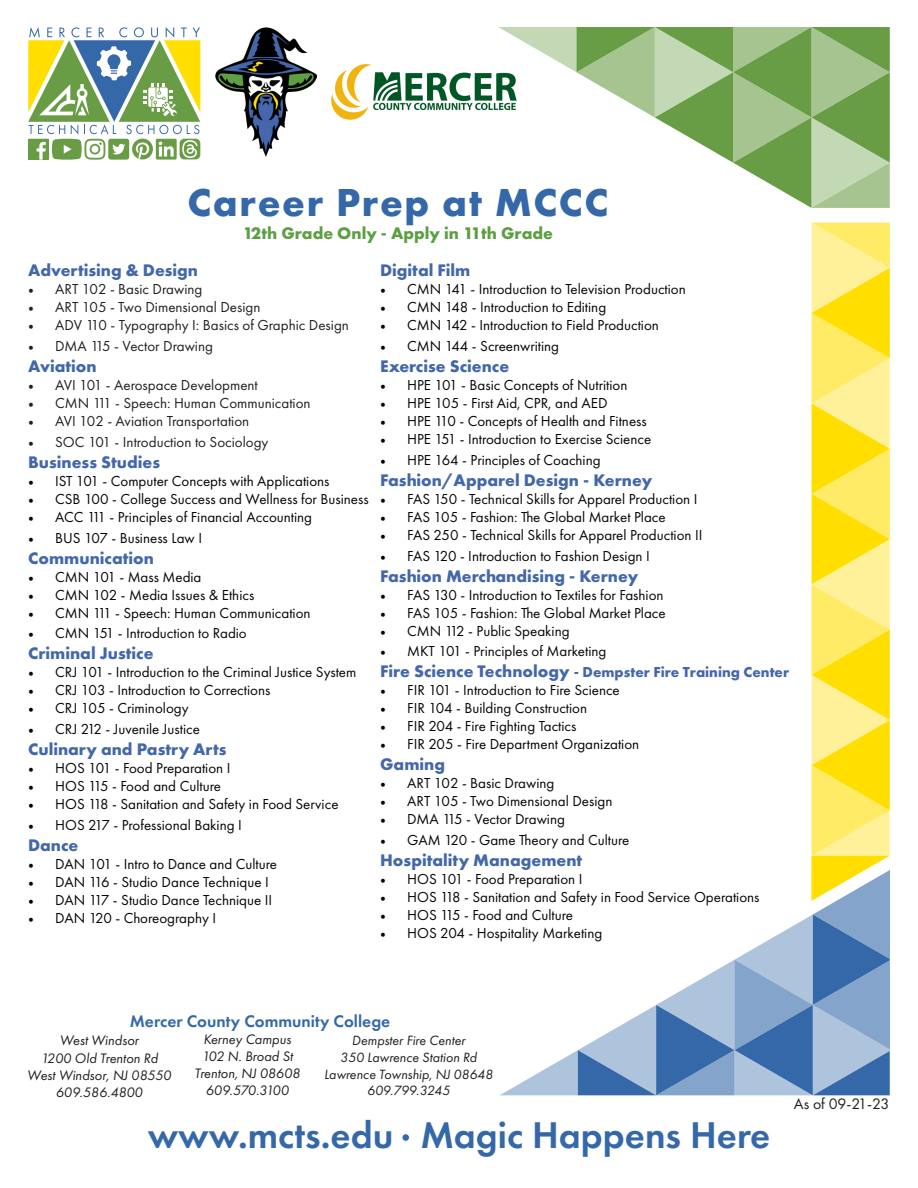
<style>
.page{position:relative;width:918px;height:1188px;background:#fff}
.page>*{position:absolute;margin:0;border:0;box-sizing:border-box;transform-origin:0 0}
.t1{font:700 40.5px "Futura PT";letter-spacing:.04em;color:#3468a9}
.t2{font:600 38.55px "Futura PT";color:#3468a9}
.t3{font:700 17.4px "Futura PT";color:#4367ab}
.t4{font:700 17.4px "Futura PT";color:#5c9f43}
.t5{font:600 17.4px "Futura PT";color:#3468a9}
.t6{font:15.75px "Futura PT";color:#231f20}
.t7{font:15px "Futura PT";color:#040503}
.t8{font:15px "Futura PT";color:#231f20}
.t9{font:700 15px "Futura PT";color:#4367ab}
.t10{font:italic 14.25px "Futura PT";color:#231f20}
.t11{font:italic 14.25px "Futura PT";letter-spacing:-.04em;color:#231f20}
.t12{font:italic 13.95px "Futura PT";color:#231f20}
.s1{font-family:"Minion Pro"}
.s2{font-size:17.4px}
</style>
<div class="page">
<svg style="left:500px;top:223px;width:390px;height:872px"></svg>
<svg style="left:498px;top:27px;width:392px;height:181px"></svg>
<svg style="left:28px;top:27px;width:172px;height:133px"></svg>
<div style="left:402px;top:1134px;width:8px;height:7px;background:#3468a9;border-radius:50%"></div>
<div style="left:402px;top:1133px;width:8px;height:9px;border:1px solid #fff;border-radius:50%"></div>
<img style="left:215px;top:27px;width:102px;height:129px">
<img style="left:331px;top:64px;width:186px;height:55px">
<p class="t1" style="left:187px;top:176px;width:422px">Career Prep at MCCC</p>
<p class="t3" style="left:28px;top:259px;width:171px">Advertising &amp; Design</p>
<p class="t8" style="left:28px;top:280px;width:176px"><span class="s1">•</span> ART 102 - Basic Drawing</p>
<p class="t8" style="left:28px;top:298px;width:234px"><span class="s1">•</span> ART 105 - Two Dimensional Design</p>
<p class="t8" style="left:28px;top:316px;width:322px"><span class="s1">•</span> ADV 110 - Typography I: Basics of Graphic Design</p>
<p class="t8" style="left:28px;top:337px;width:186px"><span class="s1">•</span> DMA 115 - Vector Drawing</p>
<p class="t3" style="left:28px;top:355px;width:70px">Aviation</p>
<p class="t8" style="left:28px;top:376px;width:231px"><span class="s1">•</span> AVI 101 - Aerospace Development</p>
<p class="t8" style="left:28px;top:394px;width:284px"><span class="s1">•</span> CMN 111 - Speech: Human Communication</p>
<p class="t8" style="left:28px;top:412px;width:223px"><span class="s1">•</span> AVI 102 - Aviation Transportation</p>
<p class="t8" style="left:28px;top:433px;width:242px"><span class="s1">•</span> SOC 101 - Introduction to Sociology</p>
<p class="t3" style="left:28px;top:451px;width:133px">Business Studies</p>
<p class="t7" style="left:28px;top:472px;width:303px"><span class="s1">•</span> IST 101 - Computer Concepts with Applications</p>
<p class="t7" style="left:28px;top:490px;width:342px"><span class="s1">•</span> CSB 100 - College Success and Wellness for Business</p>
<p class="t7" style="left:28px;top:508px;width:286px"><span class="s1">•</span> ACC 111 - Principles of Financial Accounting</p>
<p class="t7" style="left:28px;top:529px;width:175px"><span class="s1">•</span> BUS 107 - Business Law I</p>
<p class="t3" style="left:28px;top:547px;width:127px">Communication</p>
<p class="t7" style="left:28px;top:568px;width:175px"><span class="s1">•</span> CMN 101 - Mass Media</p>
<p class="t7" style="left:28px;top:586px;width:228px"><span class="s1">•</span> CMN 102 - Media Issues &amp; Ethics</p>
<p class="t7" style="left:28px;top:604px;width:284px"><span class="s1">•</span> CMN 111 - Speech: Human Communication</p>
<p class="t7" style="left:28px;top:625px;width:220px"><span class="s1">•</span> CMN 151 - Introduction to Radio</p>
<p class="t3" style="left:28px;top:642px;width:127px">Criminal Justice</p>
<p class="t7" style="left:28px;top:663px;width:330px"><span class="s1">•</span> CRJ 101 - Introduction to the Criminal Justice System</p>
<p class="t7" style="left:28px;top:681px;width:244px"><span class="s1">•</span> CRJ 103 - Introduction to Corrections</p>
<p class="t7" style="left:28px;top:699px;width:162px"><span class="s1">•</span> CRJ 105 - Criminology</p>
<p class="t7" style="left:28px;top:720px;width:173px"><span class="s1">•</span> CRJ 212 - Juvenile Justice</p>
<p class="t3" style="left:28px;top:738px;width:200px">Culinary and Pastry Arts</p>
<p class="t7" style="left:28px;top:759px;width:204px"><span class="s1">•</span> HOS 101 - Food Preparation I</p>
<p class="t7" style="left:28px;top:777px;width:194px"><span class="s1">•</span> HOS 115 - Food and Culture</p>
<p class="t7" style="left:28px;top:795px;width:312px"><span class="s1">•</span> HOS 118 - Sanitation and Safety in Food Service</p>
<p class="t7" style="left:28px;top:816px;width:215px"><span class="s1">•</span> HOS 217 - Professional Baking I</p>
<p class="t3" style="left:28px;top:834px;width:52px">Dance</p>
<p class="t7" style="left:28px;top:855px;width:250px"><span class="s1">•</span> DAN 101 - Intro to Dance and Culture</p>
<p class="t7" style="left:28px;top:873px;width:242px"><span class="s1">•</span> DAN 116 - Studio Dance Technique I</p>
<p class="t7" style="left:28px;top:891px;width:246px"><span class="s1">•</span> DAN 117 - Studio Dance Technique II</p>
<p class="t7" style="left:28px;top:909px;width:189px"><span class="s1">•</span> DAN 120 - Choreography I</p>
<p class="t4" style="left:243px;top:222px;width:312px">12th Grade Only - Apply in 11th Grade</p>
<p class="t3" style="left:380px;top:259px;width:92px">Digital Film</p>
<p class="t7" style="left:380px;top:280px;width:307px"><span class="s1">•</span> CMN 141 - Introduction to Television Production</p>
<p class="t7" style="left:380px;top:298px;width:228px"><span class="s1">•</span> CMN 148 - Introduction to Editing</p>
<p class="t7" style="left:380px;top:316px;width:280px"><span class="s1">•</span> CMN 142 - Introduction to Field Production</p>
<p class="t7" style="left:380px;top:337px;width:181px"><span class="s1">•</span> CMN 144 - Screenwriting</p>
<p class="t3" style="left:380px;top:355px;width:131px">Exercise Science</p>
<p class="t7" style="left:380px;top:376px;width:249px"><span class="s1">•</span> HPE 101 - Basic Concepts of Nutrition</p>
<p class="t7" style="left:380px;top:394px;width:229px"><span class="s1">•</span> HPE 105 - First Aid, CPR, and AED</p>
<p class="t7" style="left:380px;top:412px;width:268px"><span class="s1">•</span> HPE 110 - Concepts of Health and Fitness</p>
<p class="t7" style="left:380px;top:430px;width:273px"><span class="s1">•</span> HPE 151 - Introduction to Exercise Science</p>
<p class="t7" style="left:380px;top:451px;width:222px"><span class="s1">•</span> HPE 164 - Principles of Coaching</p>
<p class="t3" style="left:380px;top:469px;width:274px">Fashion/Apparel Design - Kerney</p>
<p class="t7" style="left:380px;top:490px;width:319px"><span class="s1">•</span> FAS 150 - Technical Skills for Apparel Production I</p>
<p class="t7" style="left:380px;top:508px;width:287px"><span class="s1">•</span> FAS 105 - Fashion: The Global Market Place</p>
<p class="t7" style="left:380px;top:526px;width:324px"><span class="s1">•</span> FAS 250 - Technical Skills for Apparel Production II</p>
<p class="t7" style="left:380px;top:547px;width:271px"><span class="s1">•</span> FAS 120 - Introduction to Fashion Design I</p>
<p class="t3" style="left:380px;top:565px;width:260px">Fashion Merchandising - Kerney</p>
<p class="t7" style="left:380px;top:586px;width:285px"><span class="s1">•</span> FAS 130 - Introduction to Textiles for Fashion</p>
<p class="t7" style="left:380px;top:604px;width:287px"><span class="s1">•</span> FAS 105 - Fashion: The Global Market Place</p>
<p class="t7" style="left:380px;top:622px;width:191px"><span class="s1">•</span> CMN 112 - Public Speaking</p>
<p class="t7" style="left:380px;top:643px;width:228px"><span class="s1">•</span> MKT 101 - Principles of Marketing</p>
<p class="t9" style="left:380px;top:663px;width:411px"><span class="s2">Fire Science Technology</span> - Dempster Fire Training Center</p>
<p class="t7" style="left:380px;top:681px;width:241px"><span class="s1">•</span> FIR 101 - Introduction to Fire Science</p>
<p class="t7" style="left:380px;top:699px;width:209px"><span class="s1">•</span> FIR 104 - Building Construction</p>
<p class="t7" style="left:380px;top:717px;width:198px"><span class="s1">•</span> FIR 204 - Fire Fighting Tactics</p>
<p class="t7" style="left:380px;top:735px;width:261px"><span class="s1">•</span> FIR 205 - Fire Department Organization</p>
<p class="t3" style="left:380px;top:753px;width:66px">Gaming</p>
<p class="t7" style="left:380px;top:774px;width:176px"><span class="s1">•</span> ART 102 - Basic Drawing</p>
<p class="t7" style="left:380px;top:792px;width:234px"><span class="s1">•</span> ART 105 - Two Dimensional Design</p>
<p class="t7" style="left:380px;top:810px;width:186px"><span class="s1">•</span> DMA 115 - Vector Drawing</p>
<p class="t7" style="left:380px;top:831px;width:251px"><span class="s1">•</span> GAM 120 - Game Theory and Culture</p>
<p class="t3" style="left:380px;top:849px;width:204px">Hospitality Management</p>
<p class="t7" style="left:380px;top:870px;width:204px"><span class="s1">•</span> HOS 101 - Food Preparation I</p>
<p class="t7" style="left:380px;top:888px;width:381px"><span class="s1">•</span> HOS 118 - Sanitation and Safety in Food Service Operations</p>
<p class="t7" style="left:380px;top:906px;width:194px"><span class="s1">•</span> HOS 115 - Food and Culture</p>
<p class="t7" style="left:380px;top:924px;width:224px"><span class="s1">•</span> HOS 204 - Hospitality Marketing</p>
<p class="t5" style="left:130px;top:1011px;width:262px">Mercer County Community College</p>
<p class="t10" style="left:60px;top:1032px;width:81px">West Windsor</p>
<p class="t10" style="left:41px;top:1049px;width:119px">1200 Old Trenton Rd</p>
<p class="t10" style="left:27px;top:1067px;width:146px">West Windsor, NJ 08550</p>
<p class="t10" style="left:56px;top:1084px;width:88px">609.586.4800</p>
<p class="t10" style="left:204px;top:1031px;width:89px">Kerney Campus</p>
<p class="t10" style="left:202px;top:1048px;width:93px">102 N. Broad St</p>
<p class="t10" style="left:194px;top:1065px;width:107px">Trenton, NJ 08608</p>
<p class="t11" style="left:206px;top:1082px;width:85px">609.570.3100</p>
<p class="t12" style="left:352px;top:1032px;width:115px">Dempster Fire Center</p>
<p class="t12" style="left:340px;top:1049px;width:138px">350 Lawrence Station Rd</p>
<p class="t12" style="left:324px;top:1066px;width:171px">Lawrence Township, NJ 08648</p>
<p class="t12" style="left:367px;top:1082px;width:84px">609.799.3245</p>
<p class="t2" style="left:148px;top:1111px;width:624px">www.mcts.edu Magic Happens Here</p>
<p class="t6" style="left:794px;top:1094px;width:97px">As of 09-21-23</p>
</div>
